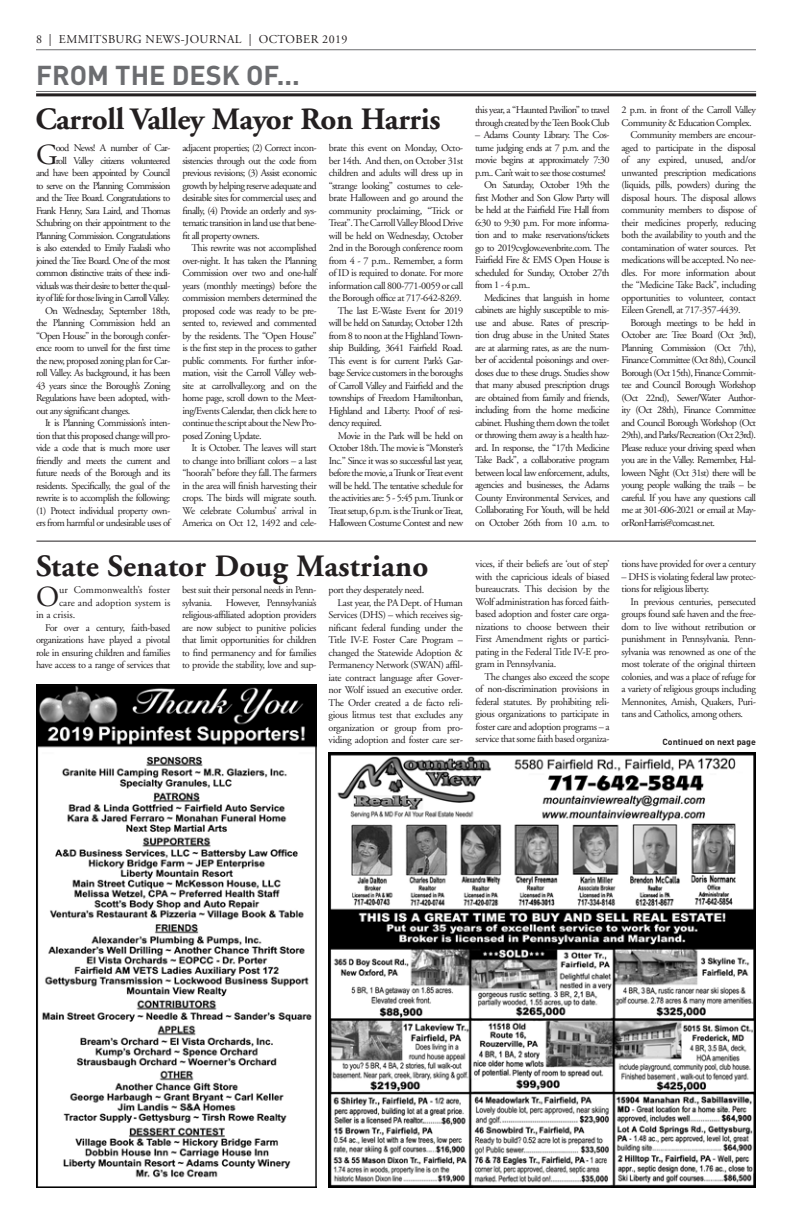
<style>
.page{position:relative;width:792px;height:1224px;background:#fff}
.page>*{position:absolute;margin:0;border:0;box-sizing:border-box;transform-origin:0 0}
.t1{font:700 31px "Adobe Garamond";letter-spacing:-.01em;color:#231f20}
.t2{font:700 31px "Adobe Garamond";letter-spacing:.01em;color:#231f20}
._1st_paragraph{font:29.1px "Adobe Garamond";color:#231f20}
.t3{font:700 27px "DIN";color:#6c6d70}
.t4{font:12px "Adobe Garamond";letter-spacing:.035em;color:#231f20}
.body{font:10.2px/12.5px "Adobe Garamond";letter-spacing:-.05em;color:#231f20;text-align:justify}
._1st_paragraph-2{font:10.2px/12.5px "Adobe Garamond";letter-spacing:-.07em;color:#231f20;text-align:right}
._1st_paragraph-3{font:10.2px "Adobe Garamond";color:#231f20}
.t5{font:700 8.8px "DIN";color:#231f20}
</style>
<div class="page">
<hr style="left:36px;top:49px;width:720px;height:1px;background:#6c6d70">
<hr style="left:36px;top:91px;width:720px;height:1px;background:#6c6d70">
<hr style="left:36px;top:93px;width:720px;height:3px;background:#231f20">
<img style="left:329px;top:753px;width:427px;height:435px">
<hr style="left:36px;top:541px;width:720px;height:1px;background:#231f20">
<img style="left:36px;top:684px;width:281px;height:504px">
<p class="t4" style="left:36px;top:33px;width:313px">8 | EMMITSBURG NEWS-JOURNAL | OCTOBER 2019</p>
<p class="t3" style="left:36px;top:57px;width:265px">FROM THE DESK OF...</p>
<p class="t1" style="left:35px;top:102px;width:407px">Carroll Valley Mayor Ron Harris</p>
<p class="_1st_paragraph-2" style="left:36px;top:142px;width:136px">ood News! A number of Car-<br>roll Valley citizens volunteered<br>and have been appointed by Council to serve on the Planning Commission and the Tree Board. Congratulations to Frank Henry, Sara Laird, and Thomas Schubring on their appointment to the Planning Commission. Congratulations is also extended to Emily Faalasli who joined the Tree Board. One of the most common distinctive traits of these indi&shy;viduals was their desire to better the qual&shy;ity of life for those living in Carroll Valley.</p>
<p class="body" style="left:36px;top:305px;width:136px;text-indent:9px">On Wednesday, September 18th, the Planning Commission held an “Open House” in the borough confer&shy;ence room to unveil for the first time the new, proposed zoning plan for Car&shy;roll Valley. As background, it has been 43 years since the Borough’s Zoning Regulations have been adopted, with&shy;out any significant changes.</p>
<p class="body" style="left:36px;top:417px;width:136px;text-indent:9px">It is Planning Commission’s inten&shy;tion that this proposed change will pro&shy;vide a code that is much more user friendly and meets the current and future needs of the Borough and its residents. Specifically, the goal of the rewrite is to accomplish the following: (1) Protect individual property own&shy;ers from harmful or undesirable uses of</p>
<p class="_1st_paragraph" style="left:36px;top:139px;width:23px">G</p>
<p class="body" style="left:182px;top:142px;width:136px">adjacent properties; (2) Correct incon&shy;sistencies through out the code from previous revisions; (3) Assist economic growth by helping reserve adequate and desirable sites for commercial uses; and finally, (4) Provide an orderly and sys&shy;tematic transition in land use that bene&shy;fit all property owners.</p>
<p class="body" style="left:182px;top:242px;width:136px;text-indent:9px">This rewrite was not accomplished over-night. It has taken the Planning Commission over two and one-half years (monthly meetings) before the commission members determined the proposed code was ready to be pre&shy;sented to, reviewed and commented by the residents. The “Open House” is the first step in the process to gather public comments. For further infor&shy;mation, visit the Carroll Valley web&shy;site at carrollvalley.org and on the home page, scroll down to the Meet&shy;ing/Events Calendar, then click here to continue the script about the New Pro&shy;posed Zoning Update.</p>
<p class="body" style="left:182px;top:442px;width:136px;text-indent:9px">It is October. The leaves will start to change into brilliant colors – a last “hoorah” before they fall. The farmers in the area will finish harvesting their crops. The birds will migrate south.<br>We celebrate Columbus’ arrival in America on Oct 12, 1492 and cele-</p>
<p class="body" style="left:329px;top:142px;width:136px">brate this event on Monday, Octo&shy;ber 14th. And then, on October 31st children and adults will dress up in “strange looking” costumes to cele&shy;brate Halloween and go around the community proclaiming, “Trick or Treat”. The Carroll Valley Blood Drive will be held on Wednesday, October 2nd in the Borough conference room from 4 - 7 p.m.. Remember, a form of ID is required to donate. For more information call 800-771-0059 or call the Borough office at 717-642-8269.</p>
<p class="body" style="left:329px;top:305px;width:136px;text-indent:9px">The last E-Waste Event for 2019 will be held on Saturday, October 12th from 8 to noon at the Highland Town&shy;ship Building, 3641 Fairfield Road.<br>This event is for current Park’s Gar&shy;bage Service customers in the boroughs of Carroll Valley and Fairfield and the townships of Freedom Hamiltonban, Highland and Liberty. Proof of resi&shy;dency required.</p>
<p class="body" style="left:329px;top:430px;width:136px;text-indent:9px">Movie in the Park will be held on October 18th. The movie is “Monster’s Inc.” Since it was so successful last year, before the movie, a Trunk or Treat event will be held. The tentative schedule for the activities are: 5 - 5:45 p.m. Trunk or Treat setup, 6 p.m. is the Trunk or Treat, Halloween Costume Contest and new</p>
<p class="t2" style="left:36px;top:549px;width:394px">State Senator Doug Mastriano</p>
<p class="_1st_paragraph" style="left:36px;top:581px;width:25px">O</p>
<p class="_1st_paragraph-3" style="left:59px;top:585px;width:113px">ur Commonwealth’s foster</p>
<p class="body" style="left:182px;top:584px;width:136px">best suit their personal needs in Penn&shy;sylvania.</p>
<p class="body" style="left:329px;top:584px;width:97px">port they desperately need.</p>
<p class="body" style="left:329px;top:597px;width:136px;text-indent:9px">Last year, the PA Dept. of Human Services (DHS) – which receives sig&shy;nificant federal funding under the Title IV-E Foster Care Program – changed the Statewide Adoption &amp; Permanency Network (SWAN) affil&shy;iate contract language after Gover&shy;nor Wolf issued an executive order.<br>The Order created a de facto reli&shy;gious litmus test that excludes any organization or group from pro&shy;viding adoption and foster care ser-</p>
<p class="_1st_paragraph-3" style="left:59px;top:597px;width:113px">care and adoption system is</p>
<p class="_1st_paragraph-3" style="left:36px;top:610px;width:41px">in a crisis.</p>
<p class="body" style="left:36px;top:622px;width:136px;text-indent:9px">For over a century, faith-based organizations have played a pivotal role in ensuring children and families have access to a range of services that</p>
<p class="body" style="left:182px;top:597px;width:136px;text-indent:44px">However, Pennsylvania’s religious-affiliated adoption providers are now subject to punitive policies that limit opportunities for children to find permanency and for families to provide the stability, love and sup-</p>
<p class="body" style="left:475px;top:104px;width:136px">this year, a “Haunted Pavilion” to travel through created by the Teen Book Club</p>
<p class="body" style="left:475px;top:129px;width:136px">– Adams County Library. The Cos&shy;tume judging ends at 7 p.m. and the movie begins at approximately 7:30 p.m.. Can’t wait to see those costumes!</p>
<p class="body" style="left:475px;top:179px;width:136px;text-indent:9px">On Saturday, October 19th the first Mother and Son Glow Party will be held at the Fairfield Fire Hall from 6:30 to 9:30 p.m. For more informa&shy;tion and to make reservations/tickets go to 2019cvglow.evenbrite.com. The Fairfield Fire &amp; EMS Open House is scheduled for Sunday, October 27th from 1 - 4 p.m..</p>
<p class="body" style="left:475px;top:292px;width:136px;text-indent:9px">Medicines that languish in home cabinets are highly susceptible to mis&shy;use and abuse. Rates of prescrip&shy;tion drug abuse in the United States are at alarming rates, as are the num&shy;ber of accidental poisonings and over&shy;doses due to these drugs. Studies show that many abused prescription drugs are obtained from family and friends, including from the home medicine cabinet. Flushing them down the toilet or throwing them away is a health haz&shy;ard. In response, the “17th Medicine Take Back”, a collaborative program between local law enforcement, adults, agencies and businesses, the Adams County Environmental Services, and Collaborating For Youth, will be held on October 26th from 10 a.m. to</p>
<p class="body" style="left:476px;top:558px;width:136px">vices, if their beliefs are ‘out of step’ with the capricious ideals of biased bureaucrats. This decision by the Wolf administration has forced faith&shy;based adoption and foster care orga&shy;nizations to choose between their First Amendment rights or partici&shy;pating in the Federal Title IV-E pro&shy;gram in Pennsylvania.</p>
<p class="body" style="left:476px;top:671px;width:136px;text-indent:9px">The changes also exceed the scope of non-discrimination provisions in federal statutes. By prohibiting reli&shy;gious organizations to participate in foster care and adoption programs – a service that some faith based organiza-</p>
<p class="body" style="left:622px;top:104px;width:136px">2 p.m. in front of the Carroll Valley<br>Community &amp; Education Complex.</p>
<p class="body" style="left:622px;top:129px;width:136px;text-indent:9px">Community members are encour&shy;aged to participate in the disposal of any expired, unused, and/or unwanted prescription medications (liquids, pills, powders) during the disposal hours. The disposal allows community members to dispose of their medicines properly, reducing both the availability to youth and the contamination of water sources. Pet medications will be accepted. No nee&shy;dles. For more information about the “Medicine Take Back”, including opportunities to volunteer, contact Eileen Grenell, at 717-357-4439.</p>
<p class="body" style="left:622px;top:317px;width:136px;text-indent:9px">Borough meetings to be held in October are: Tree Board (Oct 3rd), Planning Commission (Oct 7th), Finance Committee (Oct 8th), Council Borough (Oct 15th), Finance Commit&shy;tee and Council Borough Workshop (Oct 22nd), Sewer/Water Author&shy;ity (Oct 28th), Finance Committee and Council Borough Workshop (Oct 29th), and Parks/Recreation (Oct 23rd).<br>Please reduce your driving speed when you are in the Valley. Remember, Hal&shy;loween Night (Oct 31st) there will be young people walking the trails – be careful. If you have any questions call me at 301-606-2021 or email at May&shy;orRonHarris@comcast.net.</p>
<p class="body" style="left:622px;top:558px;width:136px">tions have provided for over a century</p>
<p class="body" style="left:622px;top:571px;width:136px">– DHS is violating federal law protec&shy;tions for religious liberty.</p>
<p class="body" style="left:622px;top:596px;width:136px;text-indent:9px">In previous centuries, persecuted groups found safe haven and the free&shy;dom to live without retribution or punishment in Pennsylvania. Penn&shy;sylvania was renowned as one of the most tolerate of the original thirteen colonies, and was a place of refuge for a variety of religious groups including Mennonites, Amish, Quakers, Puri&shy;tans and Catholics, among others.</p>
<p class="t5" style="left:663px;top:736px;width:95px">Continued on next page</p>
</div>
